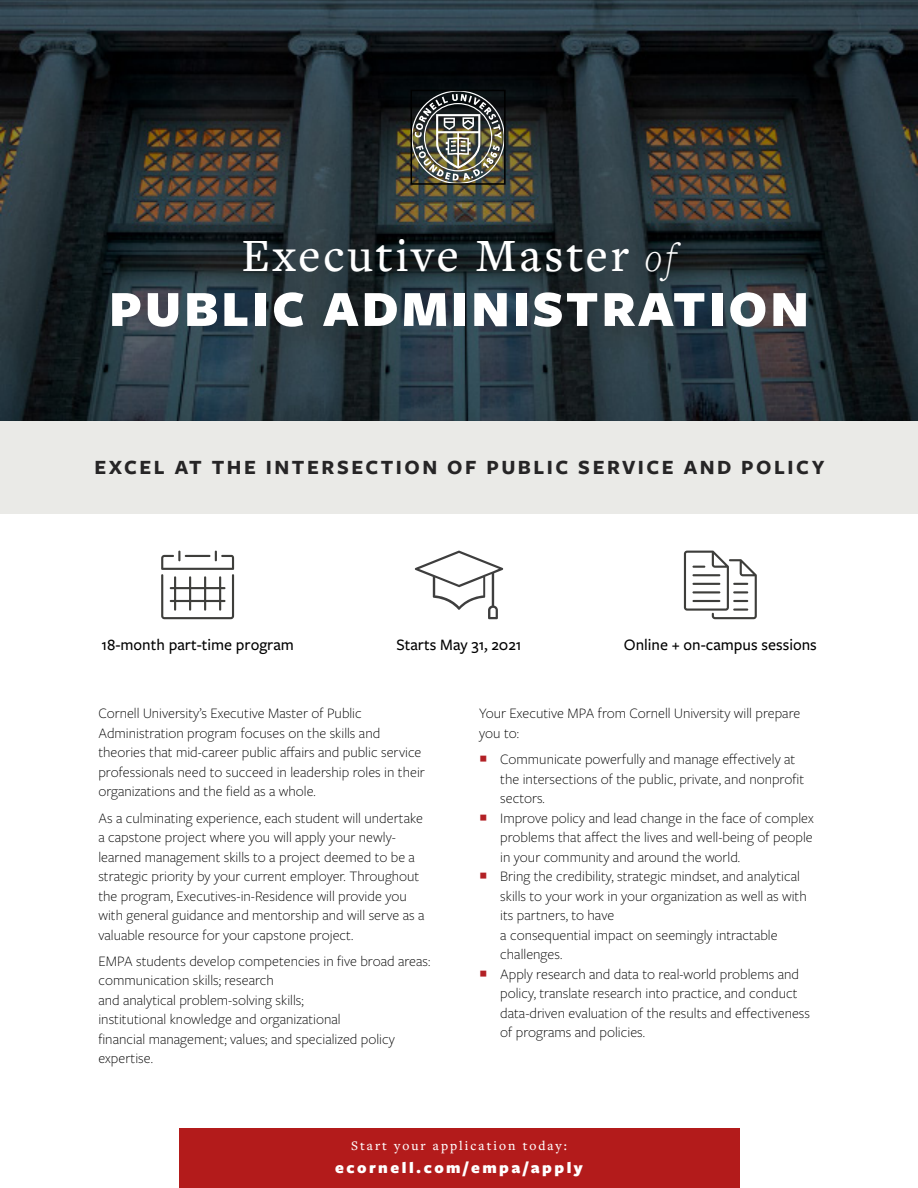
<style>
.page{position:relative;width:918px;height:1188px;background:#fff}
.page>*{position:absolute;margin:0;border:0;box-sizing:border-box;transform-origin:0 0}
.Heading_Main{font:900 52.5px "Freight Sans Pro";letter-spacing:.06em;color:#fff}
.Heading_Main-2{font:500 48px "Freight Text Pro";letter-spacing:.06em;color:#fff}
.Heading_Divider{font:700 21px "Freight Sans Pro";letter-spacing:.12em;color:#262526}
.Captions{font:500 16.5px "Freight Sans Pro";color:#000}
.Footer_Text_2{font:900 16.5px "Freight Sans Pro";letter-spacing:.15em;color:#fff}
.Body_Copy{font:300 15px/19.5px "Freight Sans Pro";color:#000}
.Footer_Text_1{font:500 13.5px "Freight Text Pro";letter-spacing:.15em;color:#fff}
.s1{font-weight:300;font-style:italic;font-size:42px}
.s2{color:#b22025}
</style>
<div class="page">
<img style="left:0;top:0;width:918px;height:421px">
<div style="left:179px;top:1128px;width:560px;height:60px;background:#b31b1b"></div>
<div style="left:0;top:421px;width:918px;height:93px;background:#eaeae7"></div>
<img style="left:414px;top:93px;width:89px;height:89px">
<div style="left:411px;top:90px;width:95px;height:95px;border:2px solid #000"></div>
<svg style="left:684px;top:551px;width:73px;height:68px"></svg>
<svg style="left:415px;top:551px;width:88px;height:68px"></svg>
<svg style="left:161px;top:551px;width:73px;height:68px"></svg>
<h1 class="Heading_Main-2" style="left:242px;top:224px;width:436px">Executive Master <span class="s1">of</span></h1>
<h1 class="Heading_Main" style="left:109px;top:272px;width:701px">PUBLIC ADMINISTRATION</h1>
<h2 class="Heading_Divider" style="left:94px;top:452px;width:732px">EXCEL AT THE INTERSECTION OF PUBLIC SERVICE AND POLICY</h2>
<h3 class="Captions" style="left:101px;top:634px;width:194px">18-month part-time program</h3>
<h3 class="Captions" style="left:396px;top:634px;width:127px">Starts May 31, 2021</h3>
<h3 class="Captions" style="left:624px;top:634px;width:195px">Online + on-campus sessions</h3>
<p class="Body_Copy" style="left:98px;top:703px;width:328px">Cornell University’s Executive Master of Public Administration program focuses on the skills and theories that mid-career public affairs and public service professionals need to succeed in leadership roles in their organizations and the field as a whole.</p>
<p class="Body_Copy" style="left:98px;top:808px;width:328px">As a culminating experience, each student will undertake a capstone project where you will apply your newly&shy;learned management skills to a project deemed to be a strategic priority by your current employer. Throughout the program, Executives-in-Residence will provide you with general guidance and mentorship and will serve as a valuable resource for your capstone project.</p>
<p class="Body_Copy" style="left:98px;top:951px;width:334px">EMPA students develop competencies in five broad areas: communication skills; research<br>and analytical problem-solving skills;<br>institutional knowledge and organizational<br>financial management; values; and specialized policy expertise.</p>
<p class="Body_Copy" style="left:479px;top:703px;width:323px">Your Executive MPA from Cornell University will prepare you to:</p>
<p class="Body_Copy" style="left:500px;top:749px;width:305px;text-indent:-21px"><span class="s2">•</span> Communicate powerfully and manage effectively at the intersections of the public, private, and nonprofit sectors.</p>
<p class="Body_Copy" style="left:500px;top:808px;width:315px;text-align:justify;text-indent:-21px"><span class="s2">•</span> Improve policy and lead change in the face of complex problems that affect the lives and well-being of people in your community and around the world.</p>
<p class="Body_Copy" style="left:500px;top:866px;width:308px;text-indent:-21px"><span class="s2">•</span> Bring the credibility, strategic mindset, and analytical skills to your work in your organization as well as with its partners, to have<br>a consequential impact on seemingly intractable challenges.</p>
<p class="Body_Copy" style="left:500px;top:964px;width:311px;text-indent:-21px"><span class="s2">•</span> Apply research and data to real-world problems and policy, translate research into practice, and conduct data-driven evaluation of the results and effectiveness of programs and policies.</p>
<p class="Footer_Text_1" style="left:351px;top:1137px;width:217px">Start your application today:</p>
<p class="Footer_Text_2" style="left:335px;top:1156px;width:249px">ecornell.com/empa/apply</p>
</div>
